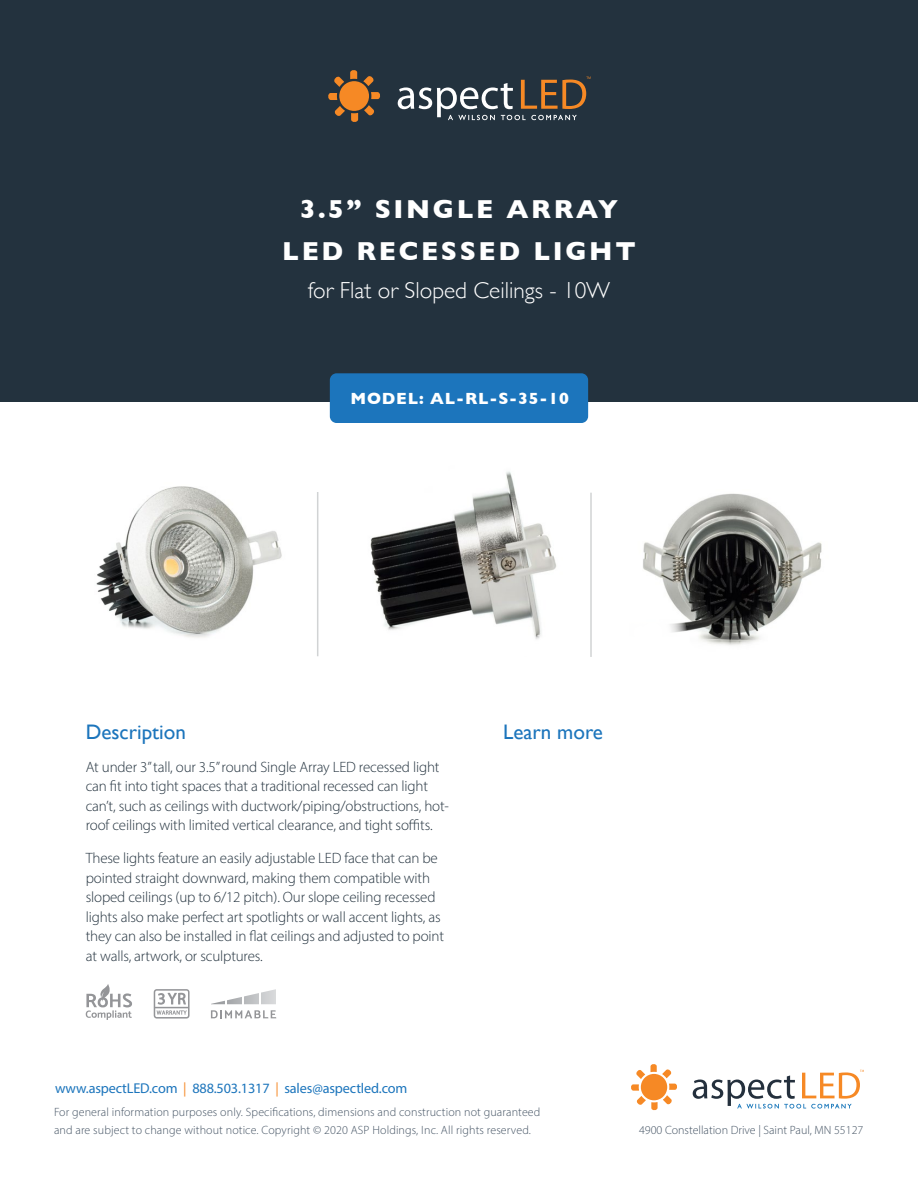
<style>
.page{position:relative;width:918px;height:1188px;background:#fff}
.page>*{position:absolute;margin:0;border:0;box-sizing:border-box;transform-origin:0 0}
.t1{font:700 26.55px/41.5px "Gill Sans";letter-spacing:.1em;color:#fff;text-align:center}
.t2{font:300 23.25px "Gill Sans";color:#fff}
.t3{font:21px "Gill Sans";color:#1c75bc}
.t4{font:700 16.5px "Gill Sans";letter-spacing:.05em;color:#fff}
.t5{font:300 15px/19.5px "Myriad Pro";letter-spacing:-.01em;color:#23323e}
.t6{font:14.25px "Myriad Pro";letter-spacing:-.01em;color:#1c75bc}
.t7{font:300 12px/18px "Myriad Pro";letter-spacing:.01em;color:#455464}
.s1{color:#f68b2b}
</style>
<div class="page">
<svg style="left:631px;top:1064px;width:46px;height:47px"></svg>
<svg style="left:693px;top:1070px;width:171px;height:39px"></svg>
<div style="left:0;top:0;width:918px;height:401px;background:#23323e"></div>
<div style="left:330px;top:373px;width:258px;height:50px;background:#1c75bc;border-radius:7px"></div>
<hr style="left:317px;top:492px;width:1px;height:164px;background:#d1d3d4">
<hr style="left:590px;top:493px;width:2px;height:164px;background:#d1d3d4">
<svg style="left:328px;top:70px;width:52px;height:52px"></svg>
<svg style="left:398px;top:77px;width:193px;height:43px"></svg>
<svg style="left:154px;top:989px;width:36px;height:30px"></svg>
<svg style="left:86px;top:984px;width:46px;height:36px"></svg>
<svg style="left:211px;top:989px;width:65px;height:29px"></svg>
<img style="left:96px;top:486px;width:186px;height:152px">
<img style="left:370px;top:471px;width:187px;height:168px">
<img style="left:643px;top:493px;width:179px;height:152px">
<div style="left:327px;top:555px;width:47px;height:47px;background:#fff;border-radius:50%"></div>
<div style="left:617px;top:597px;width:70px;height:71px;background:#fff;border-radius:50%"></div>
<h1 class="t1" style="left:282px;top:188px;width:355px">3.5” SINGLE ARRAY<br>LED RECESSED LIGHT</h1>
<h2 class="t2" style="left:308px;top:272px;width:304px">for Flat or Sloped Ceilings - 10W</h2>
<p class="t4" style="left:350px;top:386px;width:220px">MODEL: AL-RL-S-35-10</p>
<h3 class="t3" style="left:86px;top:719px;width:102px">Description</h3>
<p class="t5" style="left:86px;top:757px;width:365px">At under 3” tall, our 3.5” round Single Array LED recessed light can fit into tight spaces that a traditional recessed can light can’t, such as ceilings with ductwork/piping/obstructions, hot&shy;roof ceilings with limited vertical clearance, and tight soffits.</p>
<p class="t5" style="left:86px;top:849px;width:360px">These lights feature an easily adjustable LED face that can be pointed straight downward, making them compatible with sloped ceilings (up to 6/12 pitch). Our slope ceiling recessed lights also make perfect art spotlights or wall accent lights, as they can also be installed in flat ceilings and adjusted to point at walls, artwork, or sculptures.</p>
<h3 class="t3" style="left:503px;top:719px;width:101px">Learn more</h3>
<p class="t6" style="left:55px;top:1080px;width:354px">www.aspectLED.com <span class="s1">|</span> 888.503.1317 <span class="s1">|</span> sales@aspectled.com</p>
<p class="t7" style="left:54px;top:1103px;width:488px">For general information purposes only. Specifications, dimensions and construction not guaranteed and are subject to change without notice. Copyright © 2020 ASP Holdings, Inc. All rights reserved.</p>
<p class="t7" style="left:639px;top:1121px;width:226px">4900 Constellation Drive | Saint Paul, MN 55127</p>
</div>
